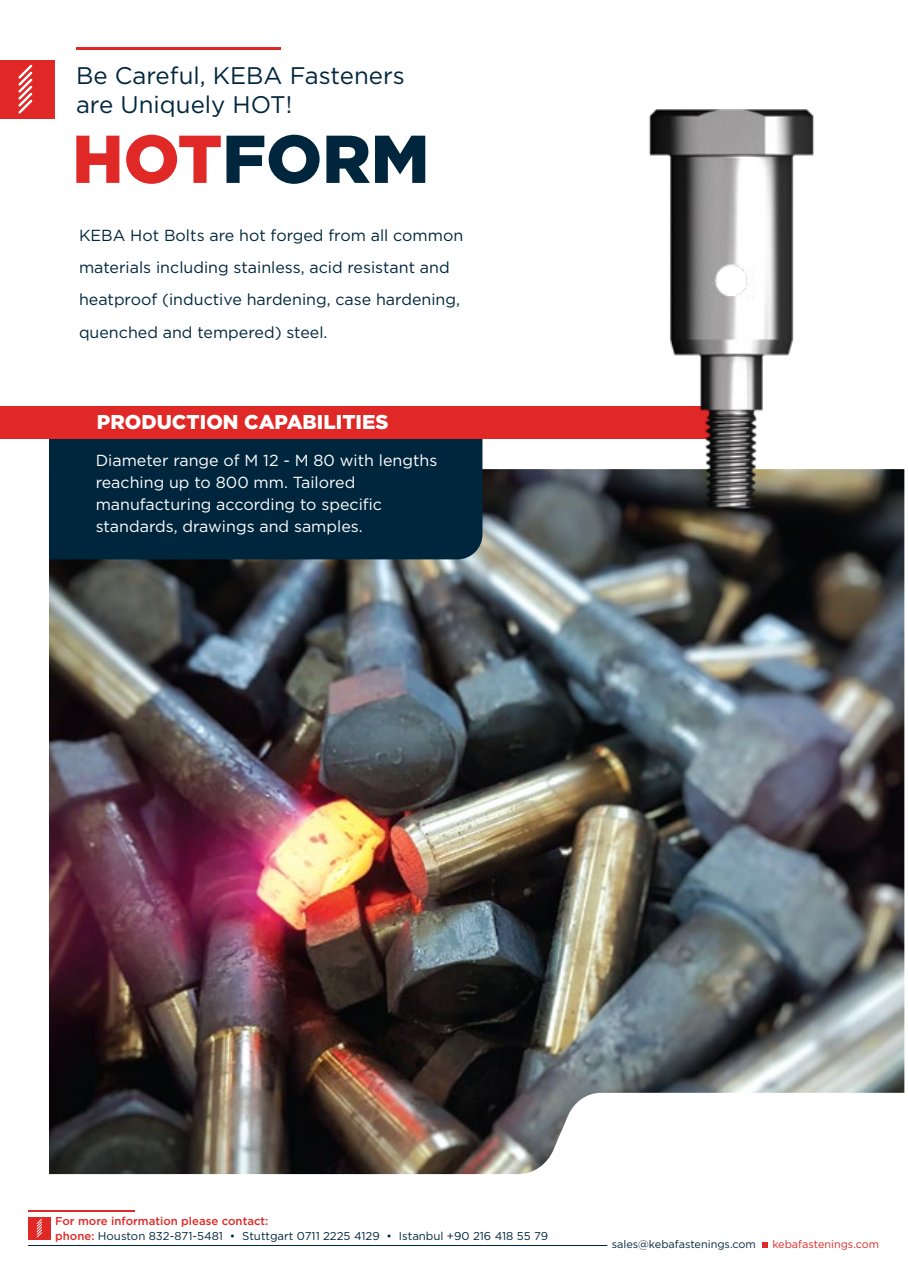
<style>
.page{position:relative;width:908px;height:1276px;background:#fff}
.page>*{position:absolute;margin:0;border:0;box-sizing:border-box;transform-origin:0 0}
.t1{font:900 67.6px "Gotham";color:#00263d}
.t2{font:24px/28.8px "Gotham";color:#00263d}
.t3{font:900 20px "Gotham";color:#fff}
.t4{font:16px/32.2px "Gotham";color:#00263d}
.t5{font:16px/22px "Gotham";color:#fff}
.t6{font:11.4px/15.2px "Gotham";color:#00263d}
.t7{font:10.8px "Gotham";color:#00263d}
.t8{font:10.8px "Gotham";color:#e02826}
.s1{color:#e02826}
.s2{font-weight:500;color:#e02826}
</style>
<div class="page">
<img style="left:49px;top:469px;width:854px;height:705px">
<div style="left:49px;top:438px;width:433px;height:121px;background:#00263d"></div>
<div style="left:0;top:406px;width:734px;height:32px;background:#e02826"></div>
<img style="left:639px;top:109px;width:189px;height:412px">
<hr style="left:76px;top:48px;width:204px;height:2px;background:#e02826">
<div style="left:0;top:60px;width:55px;height:59px;background:#e02826"></div>
<svg style="left:18px;top:65px;width:14px;height:49px"></svg>
<hr style="left:28px;top:1245px;width:579px;height:1px;background:#00263d">
<div style="left:28px;top:1216px;width:23px;height:23px;background:#e02826"></div>
<svg style="left:37px;top:1218px;width:5px;height:19px"></svg>
<hr style="left:28px;top:1210px;width:107px;height:1px;background:#e02826">
<svg style="left:762px;top:1242px;width:5px;height:6px"></svg>
<h2 class="t2" style="left:76px;top:61px;width:330px">Be Careful, KEBA Fasteners are Uniquely HOT!</h2>
<h1 class="t1" style="left:72px;top:112px;width:358px"><span class="s1">HOT</span>FORM</h1>
<p class="t4" style="left:79px;top:218px;width:385px">KEBA Hot Bolts are hot forged from all common materials including stainless, acid resistant and heatproof (inductive hardening, case hardening, quenched and tempered) steel.</p>
<p class="t3" style="left:97px;top:408px;width:293px">PRODUCTION CAPABILITIES</p>
<p class="t5" style="left:96px;top:448px;width:343px">Diameter range of M 12 - M 80 with lengths reaching up to 800 mm. Tailored manufacturing according to specific standards, drawings and samples.</p>
<p class="t6" style="left:55px;top:1213px;width:494px"><span class="s2">For more information please contact:<br>phone:</span> Houston 832-871-5481 • Stuttgart 0711 2225 4129 • Istanbul +90 216 418 55 79</p>
<p class="t7" style="left:611px;top:1237px;width:146px">sales@kebafastenings.com</p>
<p class="t8" style="left:772px;top:1237px;width:108px">kebafastenings.com</p>
</div>
